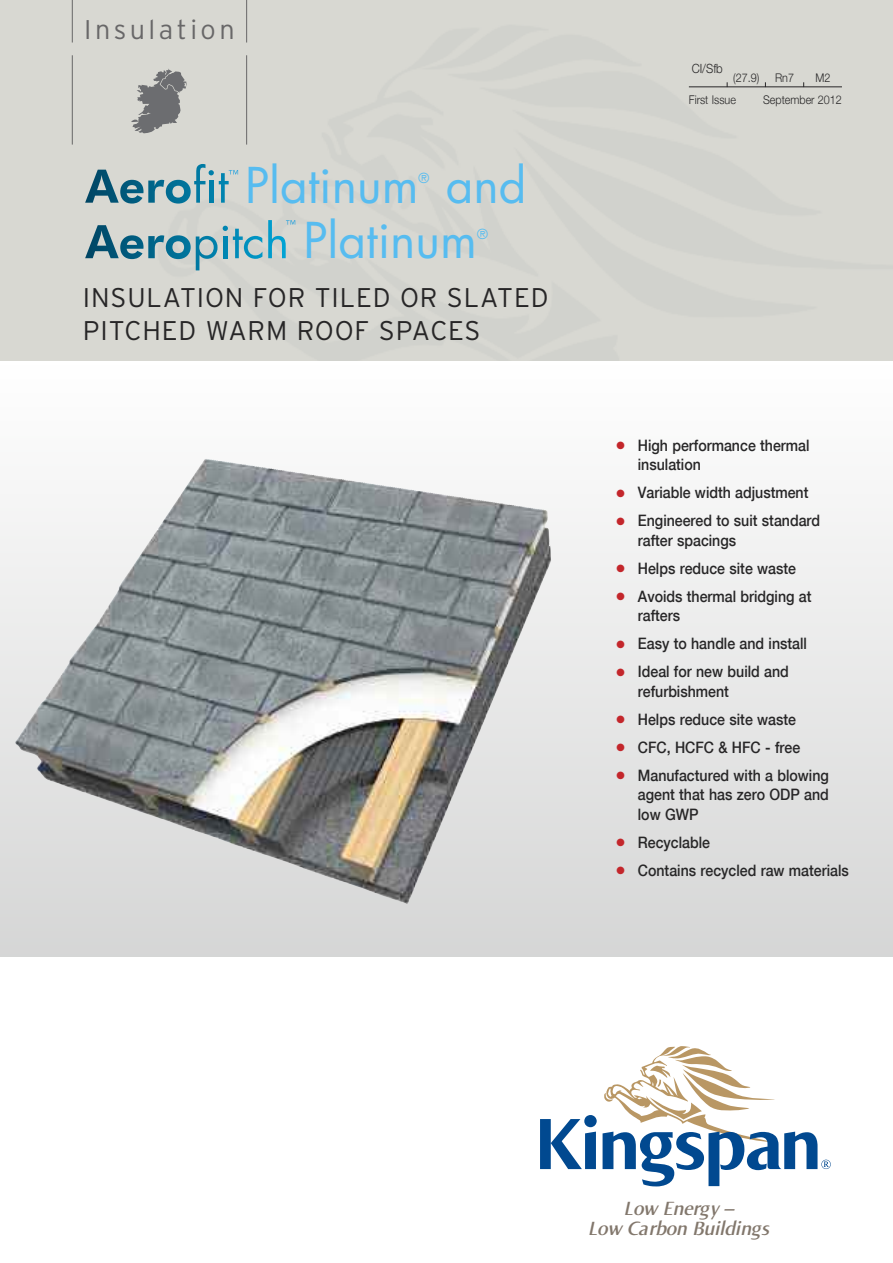
<style>
.page{position:relative;width:893px;height:1263px;background:#fff}
.page>*{position:absolute;margin:0;border:0;box-sizing:border-box;transform-origin:0 0}
.t1{font:48px "Futura";color:#57bcf0}
.t2{font:300 27px/33px "Interstate";letter-spacing:.03em;color:#272627}
.t3{font:300 27px "Interstate";letter-spacing:.13em;color:#686768}
.t4{font:italic 600 20.25px/20.2px "Norma";color:#82776c;text-align:center}
.t5{font:500 15.75px/19.5px "Helvetica Neue";color:#272627;scale:.9 1}
.t6{font:13.5px "Futura";color:#57bcf0}
.t7{font:300 12.75px "Helvetica Neue";color:#272627;scale:.9 1}
.t8{font:300 12px "Helvetica Neue";color:#272627;scale:.9 1}
.s1{color:#c3262b}
</style>
<div class="page">
<div style="left:0;top:0;width:893px;height:361px;background:#d8d8d2"></div>
<svg style="left:0;top:458px;width:893px;height:499px"></svg>
<hr style="left:689px;top:87px;width:153px;height:1px;background:#272627">
<hr style="left:72px;top:0;width:1px;height:43px;background:#686768">
<hr style="left:246px;top:0;width:1px;height:43px;background:#686768">
<img style="left:15px;top:459px;width:386px;height:288px">
<svg style="left:540px;top:1046px;width:291px;height:140px"></svg>
<svg style="left:131px;top:69px;width:56px;height:64px"></svg>
<hr style="left:72px;top:55px;width:1px;height:90px;background:#686768">
<hr style="left:246px;top:55px;width:1px;height:90px;background:#686768">
<svg style="left:85px;top:225px;width:177px;height:45px"></svg>
<svg style="left:268px;top:220px;width:27px;height:38px"></svg>
<svg style="left:85px;top:164px;width:153px;height:40px"></svg>
<h2 class="t3" style="left:84px;top:13px;width:152px">Insulation</h2>
<h1 class="t1" style="left:245px;top:163px;width:175px">Platinum</h1>
<p class="t6" style="left:419px;top:172px;width:12px">®</p>
<h1 class="t1" style="left:446px;top:163px;width:82px">and</h1>
<h1 class="t1" style="left:303px;top:219px;width:175px">Platinum</h1>
<p class="t6" style="left:477px;top:228px;width:12px">®</p>
<h2 class="t2" style="left:83px;top:281px;width:467px">INSULATION FOR TILED OR SLATED<br>PITCHED WARM ROOF SPACES</h2>
<p class="t7" style="left:692px;top:64px;width:36px">CI/Sfb</p>
<p class="t8" style="left:689px;top:92px;width:54px">First Issue</p>
<p class="t8" style="left:763px;top:95px;width:89px">September 2012</p>
<p class="t8" style="left:733px;top:74px;width:31px">(27.9)</p>
<p class="t8" style="left:775px;top:74px;width:23px">Rn7</p>
<p class="t8" style="left:815px;top:74px;width:18px">M2</p>
<p class="t5" style="left:638px;top:435px;width:192px;text-indent:-21px"><span class="s1">●</span> High performance thermal insulation</p>
<p class="t5" style="left:617px;top:483px;width:215px"><span class="s1">●</span> Variable width adjustment</p>
<p class="t5" style="left:638px;top:511px;width:204px;text-indent:-21px"><span class="s1">●</span> Engineered to suit standard rafter spacings</p>
<p class="t5" style="left:617px;top:558px;width:201px"><span class="s1">●</span> Helps reduce site waste</p>
<p class="t5" style="left:638px;top:586px;width:194px;text-indent:-21px"><span class="s1">●</span> Avoids thermal bridging at rafters</p>
<p class="t5" style="left:617px;top:634px;width:213px"><span class="s1">●</span> Easy to handle and install</p>
<p class="t5" style="left:638px;top:662px;width:169px;text-indent:-21px"><span class="s1">●</span> Ideal for new build and refurbishment</p>
<p class="t5" style="left:617px;top:709px;width:201px"><span class="s1">●</span> Helps reduce site waste</p>
<p class="t5" style="left:617px;top:737px;width:206px"><span class="s1">●</span> CFC, HCFC &amp; HFC - free</p>
<p class="t5" style="left:638px;top:765px;width:214px;text-align:justify;text-indent:-21px"><span class="s1">●</span> Manufactured with a blowing agent that has zero ODP and low GWP</p>
<p class="t5" style="left:617px;top:832px;width:105px"><span class="s1">●</span> Recyclable</p>
<p class="t5" style="left:617px;top:860px;width:260px"><span class="s1">●</span> Contains recycled raw materials</p>
<p class="t4" style="left:588px;top:1197px;width:186px">Low Energy –<br>Low Carbon Buildings</p>
</div>
